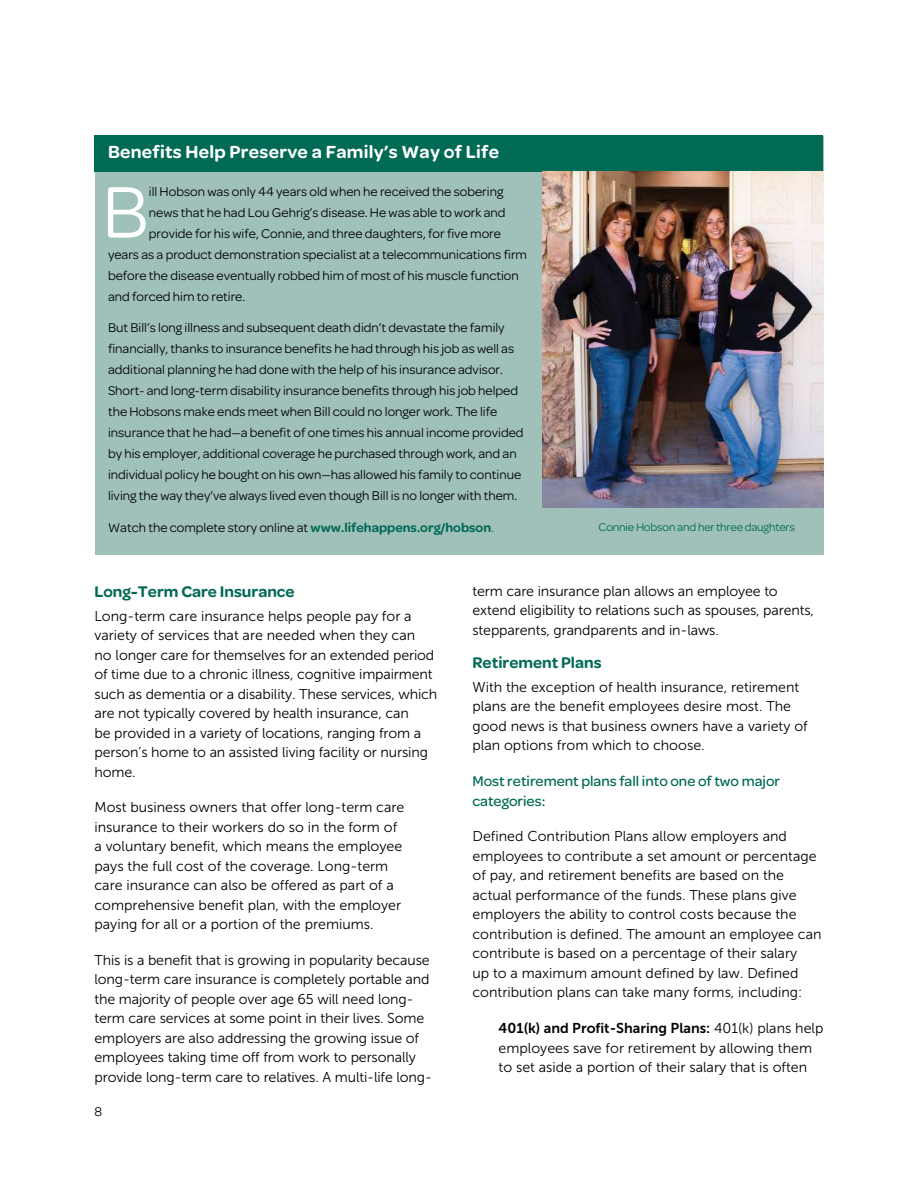
<style>
.page{position:relative;width:918px;height:1188px;background:#fff}
.page>*{position:absolute;margin:0;border:0;box-sizing:border-box;transform-origin:0 0}
.t1{font:77.7px "Omnes";color:#fff}
.t2{font:600 18.75px "Omnes";letter-spacing:.015em;color:#fff}
.t3{font:600 16.5px "Omnes";color:#006a55}
.t4{font:500 15px/19.5px "Omnes";color:#006a55}
.t5{font:14.25px/19.5px "Museo Sans 300";color:#000}
.t6{font:14.25px "Museo Sans 700";color:#000}
.t7{font:13.5px/21px "Omnes";color:#000}
.t8{font:12px "Omnes";letter-spacing:-.015em;color:#006a55}
.s1{font-weight:600;color:#006a55}
.s2{color:#006a55}
.s3{font-family:"Museo Sans 300"}
</style>
<div class="page">
<div style="left:95px;top:137px;width:729px;height:418px;background:#9fc1ba"></div>
<div style="left:95px;top:135px;width:728px;height:37px;background:#006a55"></div>
<img style="left:543px;top:172px;width:281px;height:336px">
<h2 class="t2" style="left:108px;top:141px;width:393px">Benefits Help Preserve a Family’s Way of Life</h2>
<h1 class="t1" style="left:102px;top:169px;width:48px">B</h1>
<p class="t7" style="left:149px;top:181px;width:356px">ill Hobson was only 44 years old when he received the sobering</p>
<p class="t7" style="left:149px;top:202px;width:358px">news that he had Lou Gehrig’s disease. He was able to work and</p>
<p class="t7" style="left:149px;top:223px;width:354px">provide for his wife, Connie, and three daughters, for five more</p>
<p class="t7" style="left:108px;top:244px;width:421px">years as a product demonstration specialist at a telecommunications firm</p>
<p class="t7" style="left:108px;top:265px;width:412px">before the disease eventually robbed him of most of his muscle function</p>
<p class="t7" style="left:108px;top:286px;width:139px">and forced him to retire.</p>
<p class="t7" style="left:108px;top:317px;width:417px">But Bill’s long illness and subsequent death didn’t devastate the family financially, thanks to insurance benefits he had through his job as well as additional planning he had done with the help of his insurance advisor.<br>Short- and long-term disability insurance benefits through his job helped the Hobsons make ends meet when Bill could no longer work. The life insurance that he had—a benefit of one times his annual income provided by his employer, additional coverage he purchased through work, and an individual policy he bought on his own—has allowed his family to continue living the way they’ve always lived even though Bill is no longer with them.</p>
<p class="t7" style="left:108px;top:517px;width:388px">Watch the complete story online at <span class="s1">www.lifehappens.org/hobson</span><span class="s2">.</span></p>
<p class="t8" style="left:599px;top:520px;width:198px">Connie Hobson and her three daughters</p>
<p class="t3" style="left:94px;top:582px;width:202px">Long-Term Care Insurance</p>
<p class="t5" style="left:94px;top:606px;width:344px">Long-term care insurance helps people pay for a variety of services that are needed when they can<br>no longer care for themselves for an extended period of time due to a chronic illness, cognitive impairment such as dementia or a disability. These services, which are not typically covered by health insurance, can<br>be provided in a variety of locations, ranging from a person’s home to an assisted living facility or nursing home.</p>
<p class="t5" style="left:94px;top:798px;width:311px">Most business owners that offer long-term care insurance to their workers do so in the form of a voluntary benefit, which means the employee pays the full cost of the coverage. Long-term care insurance can also be offered as part of a comprehensive benefit plan, with the employer paying for all or a portion of the premiums.</p>
<p class="t5" style="left:94px;top:950px;width:339px">This is a benefit that is growing in popularity because long-term care insurance is completely portable and the majority of people over age 65 will need long&shy;term care services at some point in their lives. Some employers are also addressing the growing issue of employees taking time off from work to personally provide long-term care to relatives. A multi-life long-</p>
<p class="t7" style="left:94px;top:1101px;width:9px">8</p>
<p class="t5" style="left:472px;top:581px;width:343px">term care insurance plan allows an employee to extend eligibility to relations such as spouses, parents, stepparents, grandparents and in-laws.</p>
<p class="t3" style="left:472px;top:653px;width:131px">Retirement Plans</p>
<p class="t5" style="left:472px;top:677px;width:337px">With the exception of health insurance, retirement plans are the benefit employees desire most. The good news is that business owners have a variety of plan options from which to choose.</p>
<p class="t4" style="left:472px;top:771px;width:309px">Most retirement plans fall into one of two major categories:</p>
<p class="t5" style="left:472px;top:827px;width:351px">Defined Contribution Plans allow employers and employees to contribute a set amount or percentage of pay, and retirement benefits are based on the actual performance of the funds. These plans give employers the ability to control costs because the contribution is defined. The amount an employee can contribute is based on a percentage of their salary<br>up to a maximum amount defined by law. Defined contribution plans can take many forms, including:</p>
<p class="t6" style="left:499px;top:1020px;width:326px">401(k) and Profit-Sharing Plans: <span class="s3">401(k) plans help</span></p>
<p class="t5" style="left:499px;top:1038px;width:315px">employees save for retirement by allowing them to set aside a portion of their salary that is often</p>
</div>
